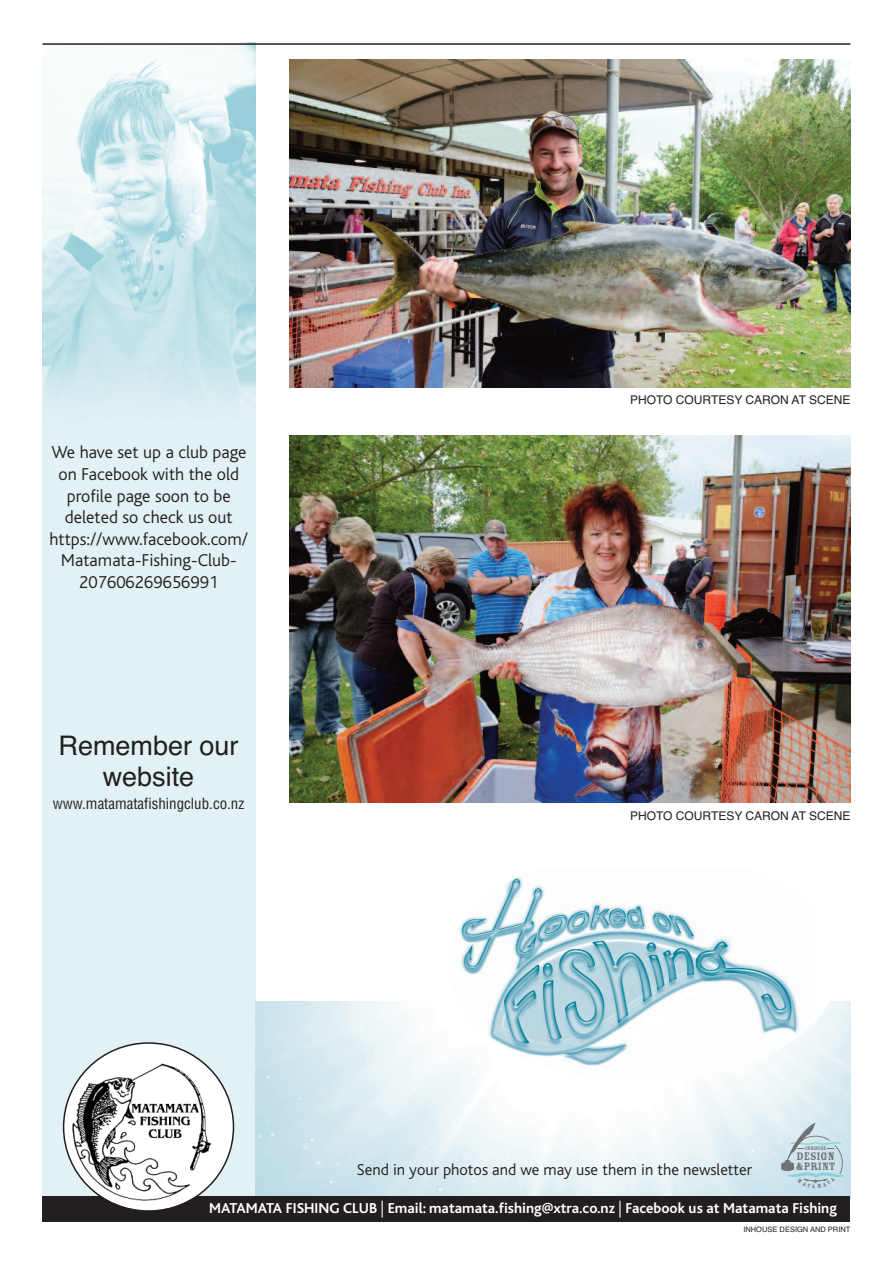
<style>
.page{position:relative;width:893px;height:1263px;background:#fff}
.page>*{position:absolute;margin:0;border:0;box-sizing:border-box;transform-origin:0 0}
.t1{font:27px/30.9px "Helvetica";color:#231f20;text-align:center}
.t2{font:300 18px/21.6px "Bliss";color:#231f20;text-align:center}
.t3{font:300 16.5px "Bliss";color:#231f20}
.t4{font:700 15px "Bliss";color:#fff}
.t5{font:condensed 15px "Helvetica";color:#231f20}
.t6{font:12px "Helvetica";color:#231f20}
.t7{font:12px "Rosewood Fill";color:#717074}
.t8{font:11.7px "Rosewood Fill";letter-spacing:-.01em;color:#717074}
.t9{font:7.5px "Helvetica";color:#231f20}
.t10{font:5.7px "Rosewood Fill";color:#717074}
</style>
<div class="page">
<img style="left:43px;top:45px;width:212px;height:1151px">
<div style="left:43px;top:1196px;width:807px;height:26px;background:#231f20"></div>
<img style="left:448px;top:877px;width:369px;height:203px">
<svg style="left:382px;top:1201px;width:1px;height:16px"></svg>
<svg style="left:619px;top:1201px;width:1px;height:16px"></svg>
<hr style="left:43px;top:43px;width:807px;height:2px;background:#231f20">
<svg style="left:63px;top:1042px;width:171px;height:169px"></svg>
<img style="left:289px;top:59px;width:561px;height:329px">
<img style="left:289px;top:435px;width:561px;height:367px">
<svg style="left:781px;top:1123px;width:62px;height:65px"></svg>
<p class="t2" style="left:50px;top:443px;width:200px">We have set up a club page on Facebook with the old profile page soon to be deleted so check us out https://www.facebook.com/<br>Matamata-Fishing-Club-<br>207606269656991</p>
<h1 class="t1" style="left:59px;top:730px;width:182px">Remember our website</h1>
<p class="t5" style="left:53px;top:795px;width:193px">www.matamatafishingclub.co.nz</p>
<p class="t6" style="left:630px;top:393px;width:222px">PHOTO COURTESY CARON AT SCENE</p>
<p class="t6" style="left:630px;top:809px;width:222px">PHOTO COURTESY CARON AT SCENE</p>
<p class="t3" style="left:357px;top:1164px;width:397px">Send in your photos and we may use them in the newsletter</p>
<p class="t10" style="left:805px;top:1145px;width:23px">INHOUSE</p>
<p class="t7" style="left:797px;top:1150px;width:40px">DESIGN</p>
<p class="t8" style="left:796px;top:1160px;width:41px">&amp;PRINT</p>
<p class="t4" style="left:209px;top:1203px;width:629px">MATAMATA FISHING CLUB Email: matamata.fishing@xtra.co.nz Facebook us at Matamata Fishing</p>
<p class="t9" style="left:743px;top:1225px;width:109px">INHOUSE DESIGN AND PRINT</p>
</div>
